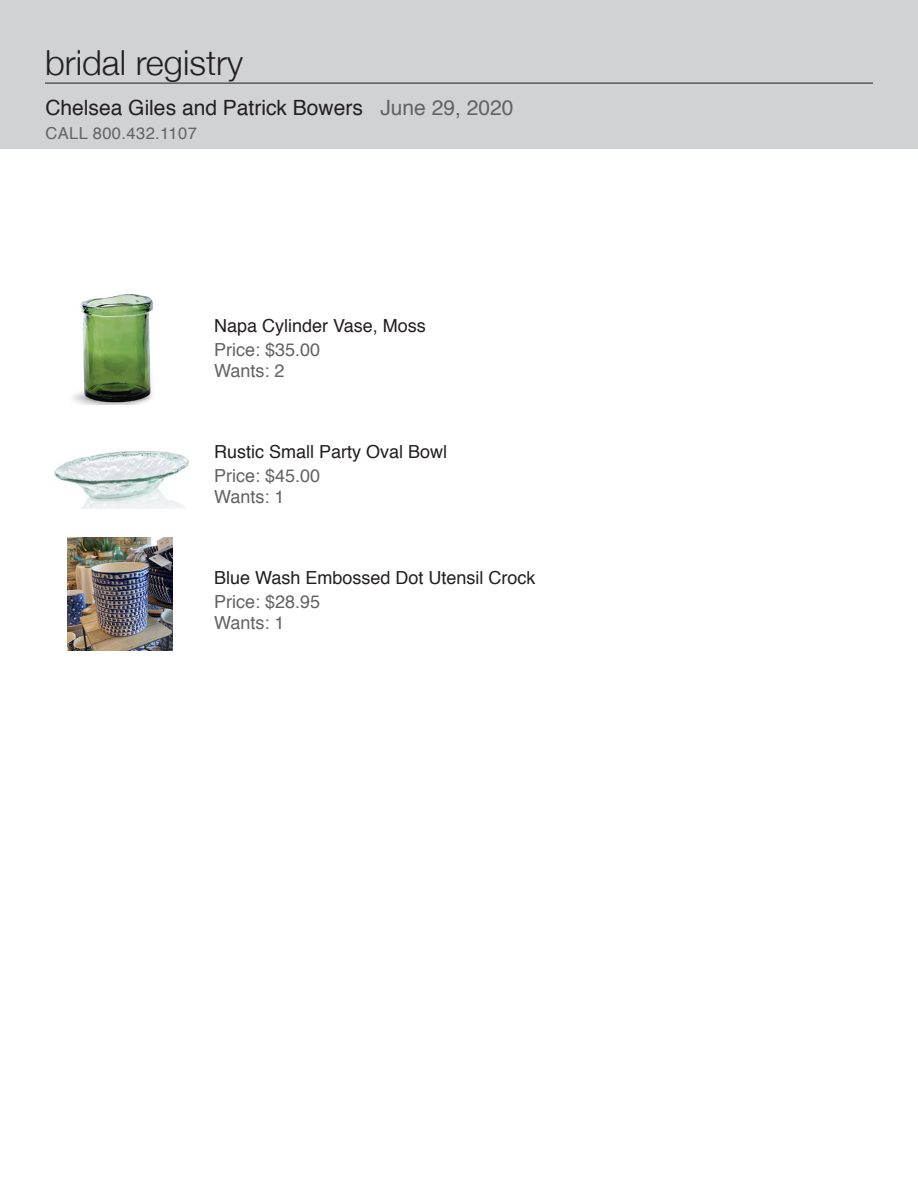
<style>
.page{position:relative;width:918px;height:1188px;background:#fff}
.page>*{position:absolute;margin:0;border:0;box-sizing:border-box;transform-origin:0 0}
.t1{font:300 34.5px "Helvetica Neue";color:#231f20}
.bride_and_groom{font:21px "Helvetica";color:#231f20}
.item{font:18px "Helvetica";color:#231f20}
.price_and_number{font:18px "Helvetica";color:#636366}
.t2{font:16.5px "Helvetica";letter-spacing:.025em;color:#636366}
.s1{color:#636366}
</style>
<div class="page">
<div style="left:0;top:0;width:918px;height:148px;background:#d1d2d4"></div>
<hr style="left:45px;top:83px;width:828px;height:1px;background:#231f20">
<img style="left:72px;top:294px;width:81px;height:111px">
<img style="left:54px;top:451px;width:136px;height:57px">
<img style="left:68px;top:538px;width:104px;height:112px">
<p class="t1" style="left:45px;top:35px;width:200px">bridal registry</p>
<p class="bride_and_groom" style="left:45px;top:92px;width:470px">Chelsea Giles and Patrick Bowers <span class="s1">June 29, 2020</span></p>
<p class="t2" style="left:45px;top:121px;width:153px">CALL 800.432.1107</p>
<p class="item" style="left:214px;top:312px;width:213px">Napa Cylinder Vase, Moss</p>
<p class="price_and_number" style="left:214px;top:336px;width:108px">Price: $35.00</p>
<p class="price_and_number" style="left:214px;top:357px;width:72px">Wants: 2</p>
<p class="item" style="left:214px;top:438px;width:235px">Rustic Small Party Oval Bowl</p>
<p class="price_and_number" style="left:214px;top:462px;width:108px">Price: $45.00</p>
<p class="price_and_number" style="left:214px;top:483px;width:72px">Wants: 1</p>
<p class="item" style="left:214px;top:564px;width:323px">Blue Wash Embossed Dot Utensil Crock</p>
<p class="price_and_number" style="left:214px;top:588px;width:108px">Price: $28.95</p>
<p class="price_and_number" style="left:214px;top:609px;width:72px">Wants: 1</p>
</div>
